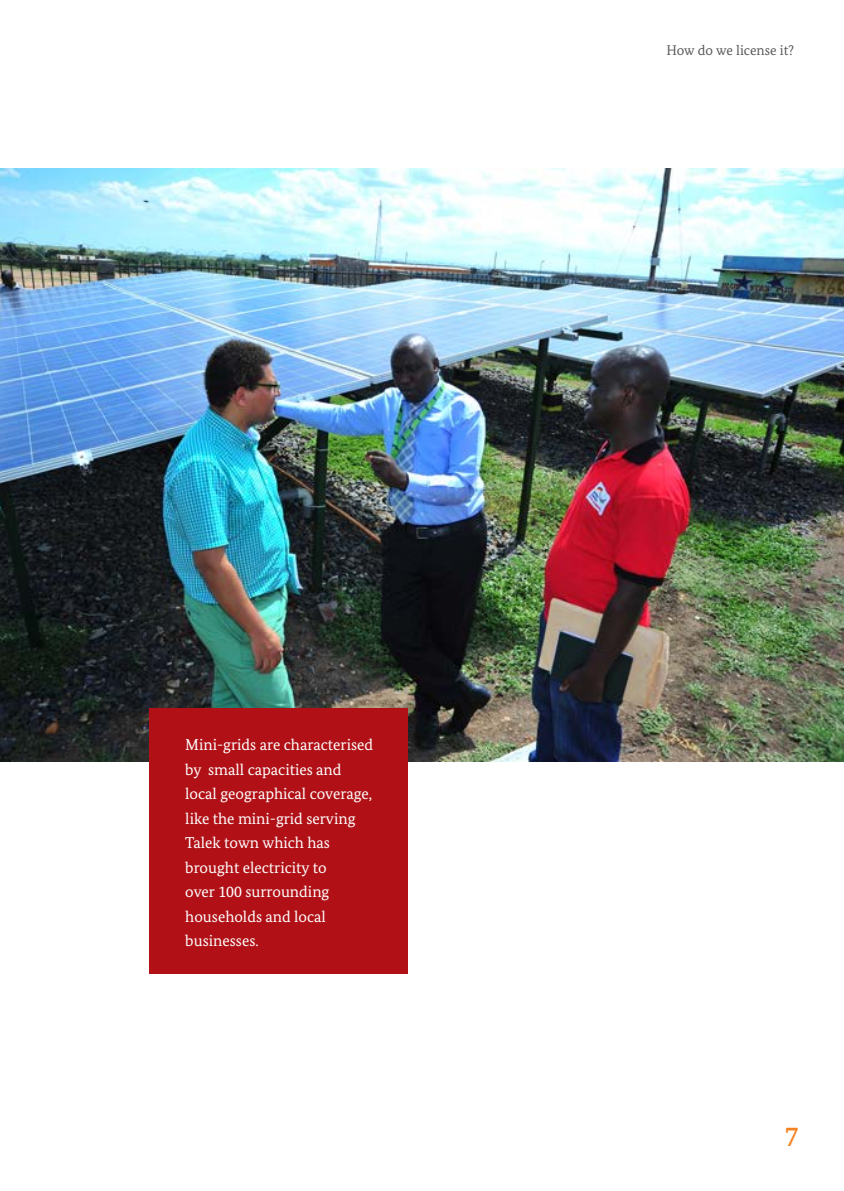
<style>
.page{position:relative;width:844px;height:1191px;background:#fff}
.page>*{position:absolute;margin:0;border:0;box-sizing:border-box;transform-origin:0 0}
.t1{font:500 28px "Bundes Serif";color:#f58220}
.t2{font:15.75px/24.5px "Bundes Serif";color:#fff}
.t3{font:14px "Bundes Serif";color:#58595b}
</style>
<div class="page">
<img style="left:0;top:168px;width:843px;height:593px">
<div style="left:149px;top:708px;width:258px;height:265px;background:#b11116"></div>
<p class="t2" style="left:185px;top:732px;width:189px">Mini-grids are characterised by small capacities and local geographical coverage, like the mini-grid serving<br>Talek town which has brought electricity to<br>over 100 surrounding households and local businesses.</p>
<p class="t3" style="left:666px;top:42px;width:129px">How do we license it?</p>
<h1 class="t1" style="left:784px;top:1119px;width:15px">7</h1>
</div>
